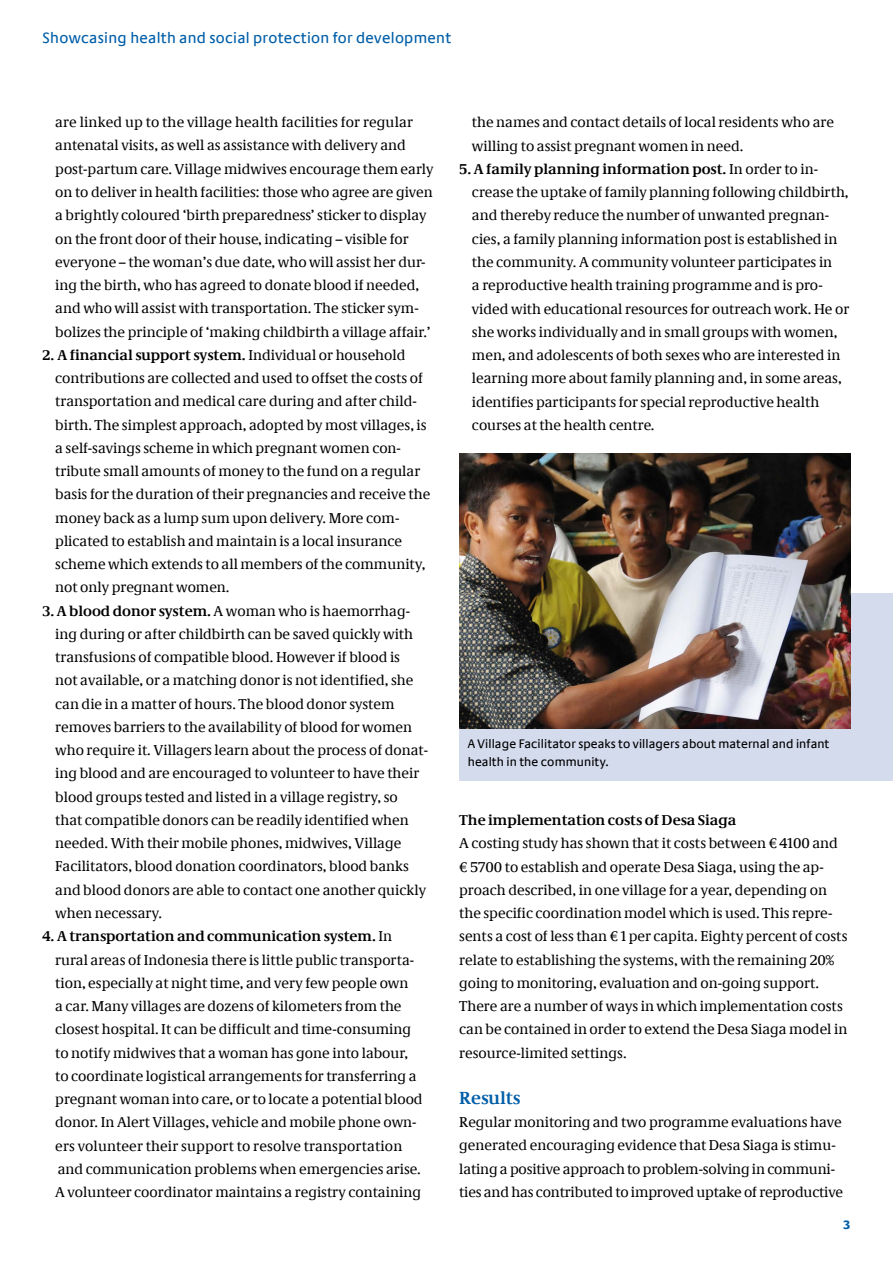
<style>
.page{position:relative;width:893px;height:1263px;background:#fff}
.page>*{position:absolute;margin:0;border:0;box-sizing:border-box;transform-origin:0 0}
.t1{font:700 18px "Neue Demos";color:#005ea8}
.t2{font:15.75px "Neue Praxis";letter-spacing:.02em;color:#005ea8}
.t3{font:14.7px/23.2px "Neue Demos";color:#000}
.t4{font:700 14.7px "Neue Demos";color:#000}
.t5{font:12.75px/18px "Neue Praxis";letter-spacing:.01em;color:#000}
.t6{font:700 12.75px "Neue Praxis";color:#005ea8}
.s1{font-weight:700}
</style>
<div class="page">
<div style="left:459px;top:593px;width:434px;height:187px;background:#d3dbed"></div>
<img style="left:459px;top:453px;width:391px;height:275px">
<p class="t2" style="left:43px;top:28px;width:410px">Showcasing health and social protection for development</p>
<p class="t3" style="left:55px;top:110px;width:380px">are linked up to the village health facilities for regular antenatal visits, as well as assistance with delivery and post-partum care. Village midwives encourage them early on to deliver in health facilities: those who agree are given a brightly coloured ‘birth preparedness’ sticker to display on the front door of their house, indicating – visible for everyone – the woman’s due date, who will assist her dur&shy;ing the birth, who has agreed to donate blood if needed, and who will assist with transportation. The sticker sym&shy;bolizes the principle of ‘making childbirth a village affair.’</p>
<p class="t3" style="left:55px;top:343px;width:376px;text-indent:-13px"><span class="s1">2. A financial support system.</span> Individual or household contributions are collected and used to offset the costs of transportation and medical care during and after child&shy;birth. The simplest approach, adopted by most villages, is a self-savings scheme in which pregnant women con&shy;tribute small amounts of money to the fund on a regular basis for the duration of their pregnancies and receive the money back as a lump sum upon delivery. More com&shy;plicated to establish and maintain is a local insurance scheme which extends to all members of the community, not only pregnant women.</p>
<p class="t3" style="left:55px;top:599px;width:374px;text-indent:-13px"><span class="s1">3. A blood donor system.</span> A woman who is haemorrhag&shy;ing during or after childbirth can be saved quickly with transfusions of compatible blood. However if blood is<br>not available, or a matching donor is not identified, she can die in a matter of hours. The blood donor system removes barriers to the availability of blood for women who require it. Villagers learn about the process of donat&shy;ing blood and are encouraged to volunteer to have their blood groups tested and listed in a village registry, so that compatible donors can be readily identified when needed. With their mobile phones, midwives, Village Facilitators, blood donation coordinators, blood banks and blood donors are able to contact one another quickly when necessary.</p>
<p class="t3" style="left:55px;top:924px;width:369px;text-indent:-13px"><span class="s1">4. A transportation and communication system.</span> In rural areas of Indonesia there is little public transporta&shy;tion, especially at night time, and very few people own<br>a car. Many villages are dozens of kilometers from the closest hospital. It can be difficult and time-consuming to notify midwives that a woman has gone into labour, to coordinate logistical arrangements for transferring a pregnant woman into care, or to locate a potential blood donor. In Alert Villages, vehicle and mobile phone own&shy;ers volunteer their support to resolve transportation and communication problems when emergencies arise.<br>A volunteer coordinator maintains a registry containing</p>
<p class="t3" style="left:472px;top:111px;width:363px">the names and contact details of local residents who are willing to assist pregnant women in need.</p>
<p class="t3" style="left:472px;top:157px;width:379px;text-indent:-13px"><span class="s1">5. A family planning information post.</span> In order to in&shy;crease the uptake of family planning following childbirth, and thereby reduce the number of unwanted pregnan&shy;cies, a family planning information post is established in the community. A community volunteer participates in<br>a reproductive health training programme and is pro&shy;vided with educational resources for outreach work. He or she works individually and in small groups with women, men, and adolescents of both sexes who are interested in learning more about family planning and, in some areas, identifies participants for special reproductive health courses at the health centre.</p>
<p class="t5" style="left:468px;top:735px;width:363px">A Village Facilitator speaks to villagers about maternal and infant health in the community.</p>
<p class="t4" style="left:459px;top:811px;width:279px">The implementation costs of Desa Siaga</p>
<p class="t3" style="left:459px;top:832px;width:390px">A costing study has shown that it costs between € 4100 and € 5700 to establish and operate Desa Siaga, using the ap&shy;proach described, in one village for a year, depending on the specific coordination model which is used. This repre&shy;sents a cost of less than € 1 per capita. Eighty percent of costs relate to establishing the systems, with the remaining 20% going to monitoring, evaluation and on-going support.<br>There are a number of ways in which implementation costs can be contained in order to extend the Desa Siaga model in resource-limited settings.</p>
<p class="t1" style="left:459px;top:1087px;width:63px">Results</p>
<p class="t3" style="left:459px;top:1110px;width:385px">Regular monitoring and two programme evaluations have generated encouraging evidence that Desa Siaga is stimu&shy;lating a positive approach to problem-solving in communi&shy;ties and has contributed to improved uptake of reproductive</p>
<p class="t6" style="left:843px;top:1217px;width:8px">3</p>
</div>
